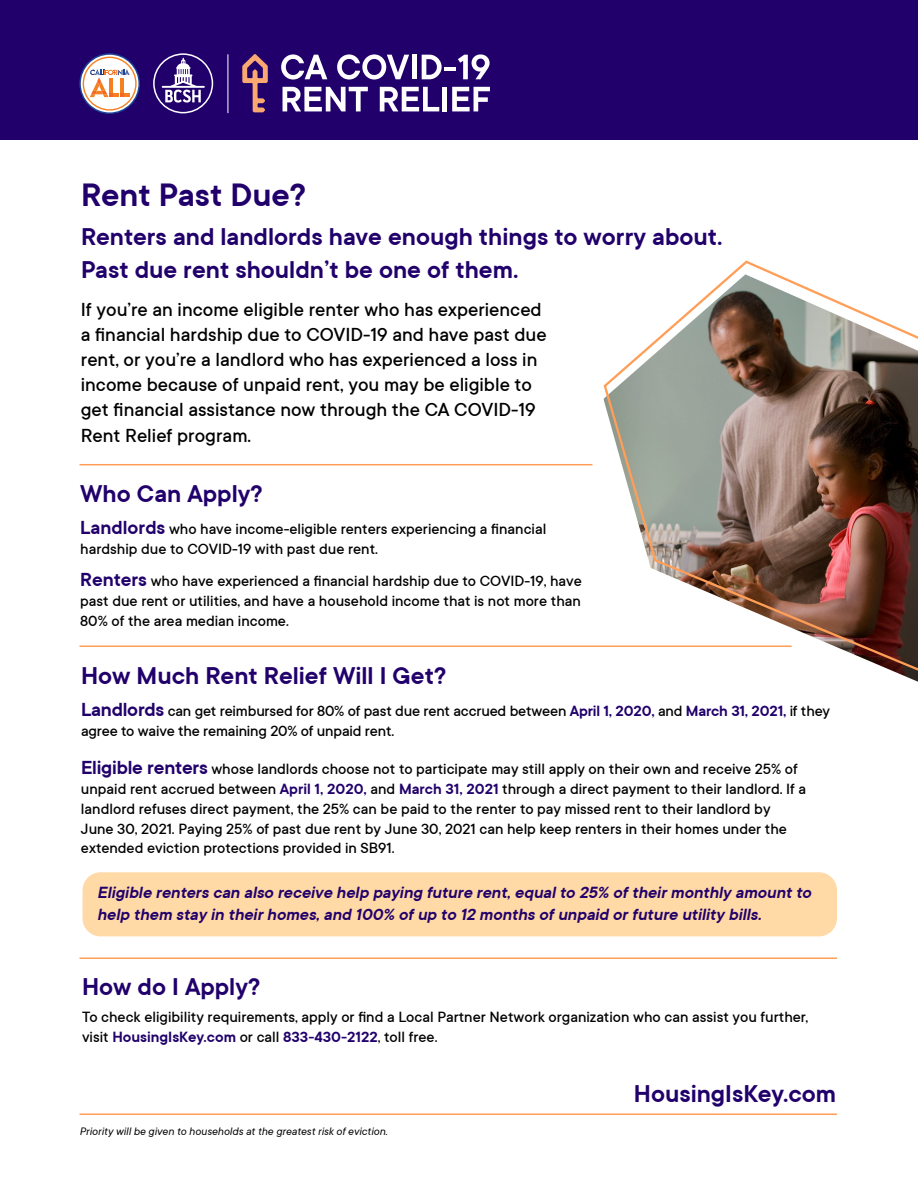
<style>
.page{position:relative;width:918px;height:1188px;background:#fff}
.page>*{position:absolute;margin:0;border:0;box-sizing:border-box;transform-origin:0 0}
.t1{font:600 36px "TT Commons";color:#21006b}
.t2{font:600 27px "TT Commons";color:#21006b}
.t3{font:500 21px/25.2px "TT Commons";color:#000}
.t4{font:italic 600 18px/21.6px "TT Commons";color:#21006b}
.t5{font:500 16.5px/19.8px "TT Commons";color:#000}
.t6{font:italic 12px "TT Commons";color:#000}
.s1{font-weight:600;font-size:21px;color:#21006b}
.s2{font-weight:600;color:#21006b}
</style>
<div class="page">
<div style="left:82px;top:872px;width:755px;height:64px;background:#ffd9a6;border-radius:18px"></div>
<div style="left:0;top:0;width:918px;height:140px;background:#21006b"></div>
<img style="left:603px;top:260px;width:315px;height:422px">
<hr style="left:227px;top:54px;width:1px;height:59px;background:#fff">
<svg style="left:79px;top:53px;width:61px;height:61px"></svg>
<svg style="left:242px;top:54px;width:26px;height:58px"></svg>
<svg style="left:281px;top:54px;width:46px;height:26px"></svg>
<svg style="left:337px;top:54px;width:72px;height:26px"></svg>
<div style="left:412px;top:55px;width:5px;height:24px;background:#fff"></div>
<svg style="left:422px;top:55px;width:20px;height:24px"></svg>
<hr style="left:444px;top:67px;width:12px;height:4px;background:#fff">
<svg style="left:458px;top:54px;width:32px;height:25px"></svg>
<svg style="left:283px;top:87px;width:85px;height:24px"></svg>
<svg style="left:380px;top:87px;width:59px;height:24px"></svg>
<div style="left:442px;top:87px;width:5px;height:24px;background:#fff"></div>
<svg style="left:452px;top:87px;width:38px;height:24px"></svg>
<div style="left:153px;top:53px;width:60px;height:60px;border:2px solid #fff;border-radius:50%"></div>
<svg style="left:162px;top:58px;width:43px;height:45px"></svg>
<hr style="left:80px;top:464px;width:512px;height:1px;background:#ff9e57">
<hr style="left:80px;top:645px;width:712px;height:2px;background:#ff9e57">
<hr style="left:80px;top:957px;width:757px;height:2px;background:#ff9e57">
<hr style="left:80px;top:1113px;width:757px;height:2px;background:#ff9e57">
<h1 class="t1" style="left:81px;top:172px;width:227px">Rent Past Due?</h1>
<p class="t2" style="left:81px;top:220px;width:643px">Renters and landlords have enough things to worry about.</p>
<p class="t2" style="left:81px;top:252px;width:439px">Past due rent shouldn’t be one of them.</p>
<p class="t3" style="left:81px;top:296px;width:467px">If you’re an income eligible renter who has experienced a financial hardship due to COVID-19 and have past due rent, or you’re a landlord who has experienced a loss in income because of unpaid rent, you may be eligible to get financial assistance now through the CA COVID-19<br>Rent Relief program.</p>
<h2 class="t2" style="left:80px;top:477px;width:184px">Who Can Apply?</h2>
<p class="t5" style="left:80px;top:519px;width:468px"><span class="s1">Landlords</span> who have income-eligible renters experiencing a financial hardship due to COVID-19 with past due rent.</p>
<p class="t5" style="left:80px;top:571px;width:503px;text-align:justify"><span class="s1">Renters</span> who have experienced a financial hardship due to COVID-19, have past due rent or utilities, and have a household income that is not more than 80% of the area median income.</p>
<h2 class="t2" style="left:81px;top:658px;width:367px">How Much Rent Relief Will I Get?</h2>
<p class="t5" style="left:81px;top:700px;width:751px"><span class="s1">Landlords</span> can get reimbursed for 80% of past due rent accrued between <span class="s2">April 1, 2020,</span> and <span class="s2">March 31, 2021,</span> if they agree to waive the remaining 20% of unpaid rent.</p>
<p class="t5" style="left:81px;top:759px;width:727px"><span class="s1">Eligible renters</span> whose landlords choose not to participate may still apply on their own and receive 25% of unpaid rent accrued between <span class="s2">April 1, 2020,</span> and <span class="s2">March 31, 2021</span> through a direct payment to their landlord. If a landlord refuses direct payment, the 25% can be paid to the renter to pay missed rent to their landlord by June 30, 2021. Paying 25% of past due rent by June 30, 2021 can help keep renters in their homes under the extended eviction protections provided in SB91.</p>
<p class="t4" style="left:97px;top:881px;width:719px">Eligible renters can also receive help paying future rent,equalto 25% oftheirmonthly amountto help them stay in theirhomes,and 100% ofup to 12 months ofunpaid orfuture utility bills.</p>
<h2 class="t2" style="left:82px;top:970px;width:180px">How do I Apply?</h2>
<p class="t5" style="left:82px;top:1006px;width:728px">To check eligibility requirements, apply or find a Local Partner Network organization who can assist you further, visit <span class="s2">HousingIsKey.com</span> or call <span class="s2">833-430-2122</span>, toll free.</p>
<p class="t6" style="left:80px;top:1124px;width:310px">Priority will be given to households at the greatest risk of eviction.</p>
<p class="t2" style="left:634px;top:1076px;width:204px">HousingIsKey.com</p>
</div>
